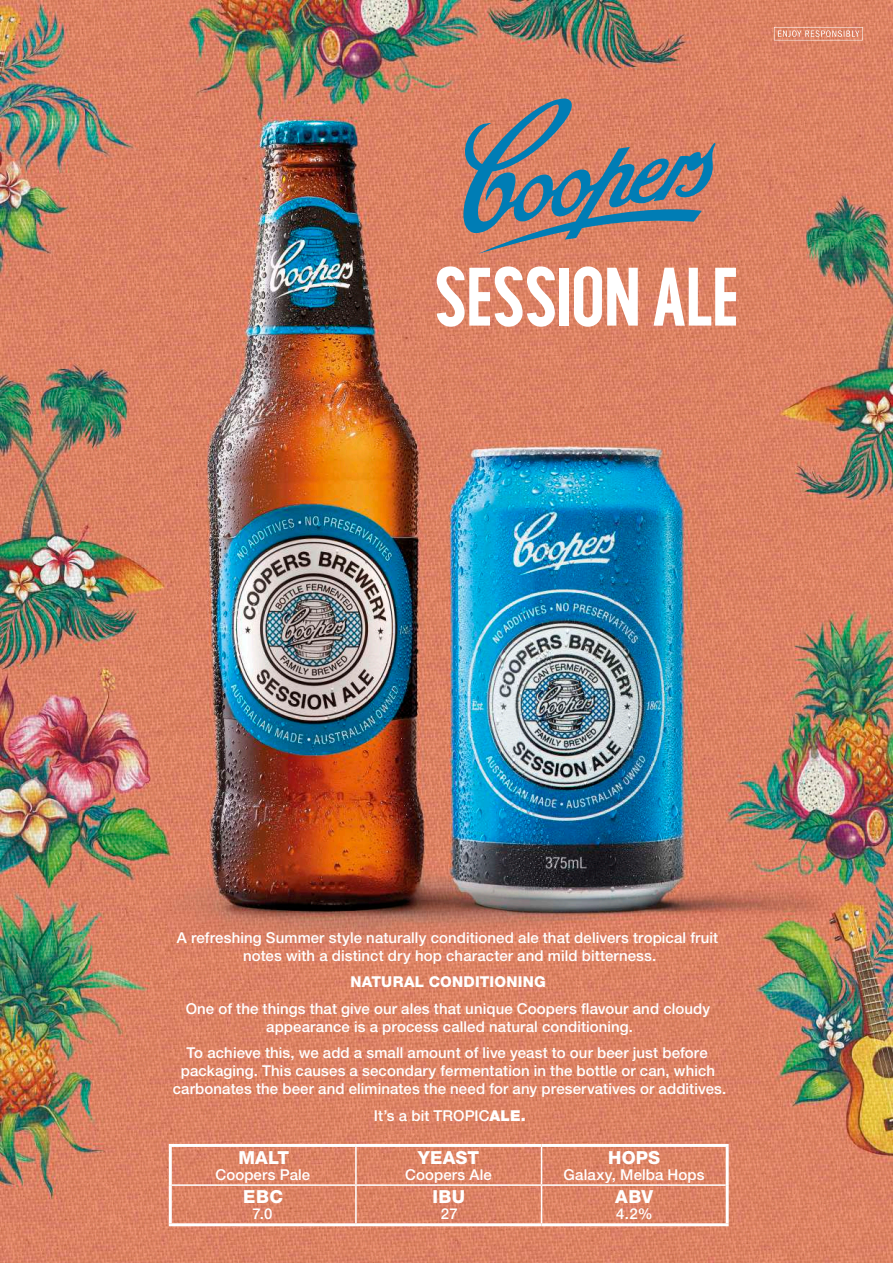
<style>
.page{position:relative;width:893px;height:1263px;background:#fff}
.page>*{position:absolute;margin:0;border:0;box-sizing:border-box;transform-origin:0 0}
.t1{font:700 82.95px "Wask New";letter-spacing:-.01em;color:#fff}
.t2{font:800 18px "Helvetica Neue LT Std";letter-spacing:.01em;color:#fff}
.t3{font:500 15px/18px "Helvetica Neue LT Std";letter-spacing:.005em;color:#fff;text-align:center}
.t4{font:800 15px "Helvetica Neue LT Std";letter-spacing:.015em;color:#fff}
.s1{font-weight:900}
</style>
<div class="page">
<img style="left:0;top:0;width:893px;height:1263px">
<svg style="left:460px;top:99px;width:256px;height:155px;background:#a18079"></svg>
<svg style="left:774px;top:27px;width:89px;height:13px"></svg>
<hr style="left:355px;top:1147px;width:2px;height:37px;background:#fff">
<hr style="left:541px;top:1147px;width:1px;height:37px;background:#fff">
<hr style="left:172px;top:1184px;width:184px;height:2px;background:#fff">
<hr style="left:356px;top:1184px;width:186px;height:2px;background:#fff">
<hr style="left:355px;top:1186px;width:2px;height:37px;background:#fff">
<hr style="left:542px;top:1184px;width:184px;height:2px;background:#fff">
<hr style="left:541px;top:1186px;width:1px;height:37px;background:#fff">
<hr style="left:169px;top:1144px;width:187px;height:3px;background:#fff">
<hr style="left:356px;top:1144px;width:186px;height:3px;background:#fff">
<hr style="left:542px;top:1144px;width:187px;height:3px;background:#fff">
<hr style="left:169px;top:1223px;width:187px;height:3px;background:#fff">
<hr style="left:356px;top:1223px;width:186px;height:3px;background:#fff">
<hr style="left:542px;top:1223px;width:187px;height:3px;background:#fff">
<hr style="left:169px;top:1147px;width:3px;height:38px;background:#fff">
<hr style="left:726px;top:1147px;width:3px;height:38px;background:#fff">
<hr style="left:169px;top:1185px;width:3px;height:38px;background:#fff">
<hr style="left:726px;top:1185px;width:3px;height:38px;background:#fff">
<h1 class="t1" style="left:434px;top:246px;width:306px">SESSION ALE</h1>
<p class="t3" style="left:177px;top:928px;width:543px">A refreshing Summer style naturally conditioned ale that delivers tropical fruit notes with a distinct dry hop character and mild bitterness.</p>
<p class="t4" style="left:350px;top:973px;width:197px">NATURAL CONDITIONING</p>
<p class="t3" style="left:186px;top:999px;width:526px">One of the things that give our ales that unique Coopers flavour and cloudy appearance is a process called natural conditioning.</p>
<p class="t3" style="left:173px;top:1044px;width:555px">To achieve this, we add a small amount of live yeast to our beer just before packaging. This causes a secondary fermentation in the bottle or can, which carbonates the beer and eliminates the need for any preservatives or additives.</p>
<p class="t3" style="left:374px;top:1106px;width:154px">It’s a bit TROPIC<span class="s1">ALE.</span></p>
<p class="t2" style="left:238px;top:1146px;width:52px">MALT</p>
<p class="t3" style="left:215px;top:1165px;width:96px">Coopers Pale</p>
<p class="t2" style="left:243px;top:1186px;width:41px">EBC</p>
<p class="t3" style="left:252px;top:1205px;width:21px">7.0</p>
<p class="t2" style="left:418px;top:1146px;width:63px">YEAST</p>
<p class="t3" style="left:405px;top:1165px;width:88px">Coopers Ale</p>
<p class="t2" style="left:432px;top:1186px;width:34px">IBU</p>
<p class="t3" style="left:441px;top:1205px;width:18px">27</p>
<p class="t2" style="left:608px;top:1146px;width:53px">HOPS</p>
<p class="t3" style="left:564px;top:1165px;width:142px">Galaxy, Melba Hops</p>
<p class="t2" style="left:615px;top:1186px;width:40px">ABV</p>
<p class="t3" style="left:616px;top:1205px;width:38px">4.2%</p>
</div>
